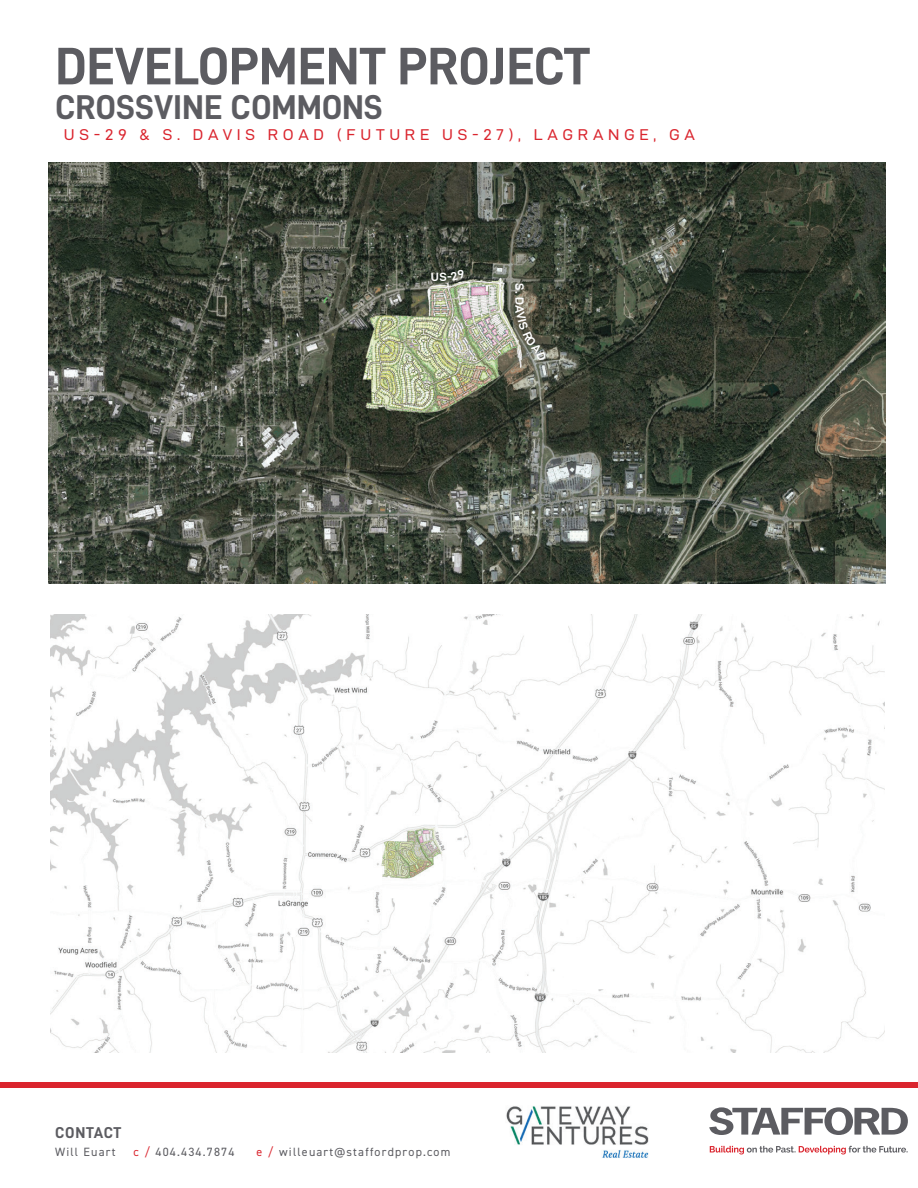
<style>
.page{position:relative;width:918px;height:1188px;background:#fff}
.page>*{position:absolute;margin:0;border:0;box-sizing:border-box;transform-origin:0 0}
.t1{font:52.95px "D DIN Bold";color:#5c5c61}
.t2{font:34.5px "D DIN Bold";color:#5c5c61}
.t3{font:15.75px "D DIN Bold";letter-spacing:.03em;color:#5c5c61}
.t4{font:15.6px "D DIN Exp";letter-spacing:.3em;color:#da252e}
.t5{font:12px "DIN2014";letter-spacing:.1em;color:#5c5c61}
.t6{font:12px "D DIN Exp Bold";color:#fff}
.s1{color:#da252e}
</style>
<div class="page">
<div style="left:0;top:1082px;width:918px;height:6px;background:#da252e"></div>
<img style="left:51px;top:615px;width:834px;height:437px">
<img style="left:49px;top:162px;width:837px;height:421px">
<img style="left:506px;top:1106px;width:143px;height:52px">
<svg style="left:709px;top:1107px;width:199px;height:28px"></svg>
<svg style="left:710px;top:1146px;width:198px;height:8px"></svg>
<svg style="left:516px;top:311px;width:31px;height:50px"></svg>
<svg style="left:451px;top:270px;width:14px;height:11px"></svg>
<h1 class="t1" style="left:55px;top:37px;width:536px">DEVELOPMENT PROJECT</h1>
<h2 class="t2" style="left:55px;top:88px;width:329px">CROSSVINE COMMONS</h2>
<h3 class="t4" style="left:64px;top:127px;width:633px">US-29 &amp; S. DAVIS ROAD (FUTURE US-27), LAGRANGE, GA</h3>
<p class="t6" style="left:431px;top:271px;width:22px">US-</p>
<p class="t6" style="left:526px;top:283px;width:32px;rotate:90deg">S. DA</p>
<h3 class="t3" style="left:55px;top:1124px;width:68px">CONTACT</h3>
<p class="t5" style="left:55px;top:1145px;width:62px">Will Euart</p>
<p class="t5" style="left:134px;top:1145px;width:102px"><span class="s1">c /</span> 404.434.7874</p>
<p class="t5" style="left:257px;top:1145px;width:195px"><span class="s1">e /</span> willeuart@staffordprop.com</p>
</div>
